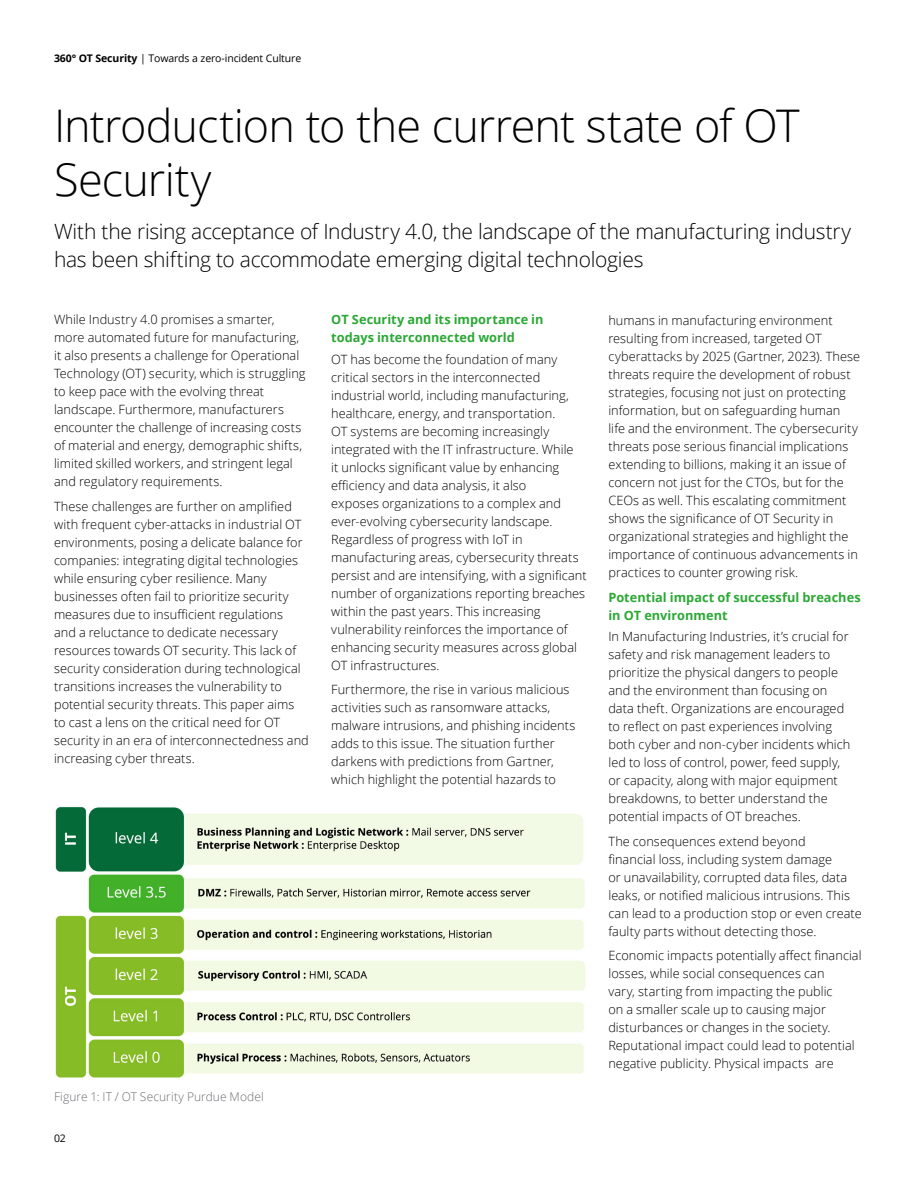
<style>
.page{position:relative;width:918px;height:1188px;background:#fff}
.page>*{position:absolute;margin:0;border:0;box-sizing:border-box;transform-origin:0 0}
.t1{font:300 45px/54px "Open Sans";letter-spacing:-.02em;color:#000}
.t2{font:300 21px/27px "Open Sans";letter-spacing:-.015em;color:#000}
.t3{font:300 12.75px/18px "Open Sans";letter-spacing:.005em;color:#000}
.t4{font:700 12.75px/18px "Open Sans";color:#2ba835}
.t5{font:300 12px "Open Sans";letter-spacing:.005em;color:#6a6c71}
.t6{font:10.5px "Open Sans";letter-spacing:-.01em;color:#000}
.s1{font-weight:700}
</style>
<div class="page">
<img style="left:55px;top:806px;width:530px;height:272px">
<p class="t6" style="left:54px;top:51px;width:249px"><span class="s1">360° OT Security</span> | Towards a zero-incident Culture</p>
<h1 class="t1" style="left:54px;top:98px;width:747px">Introduction to the current state of OT<br>Security</h1>
<h2 class="t2" style="left:54px;top:218px;width:799px">With the rising acceptance of Industry 4.0, the landscape of the manufacturing industry has been shifting to accommodate emerging digital technologies</h2>
<p class="t3" style="left:54px;top:310px;width:253px">While Industry 4.0 promises a smarter, more automated future for manufacturing, it also presents a challenge for Operational Technology (OT) security, which is struggling to keep pace with the evolving threat landscape. Furthermore, manufacturers encounter the challenge of increasing costs of material and energy, demographic shifts, limited skilled workers, and stringent legal and regulatory requirements.</p>
<p class="t3" style="left:54px;top:497px;width:256px">These challenges are further on amplified with frequent cyber-attacks in industrial OT environments, posing a delicate balance for companies: integrating digital technologies while ensuring cyber resilience. Many businesses often fail to prioritize security measures due to insufficient regulations<br>and a reluctance to dedicate necessary resources towards OT security. This lack of security consideration during technological transitions increases the vulnerability to potential security threats. This paper aims to cast a lens on the critical need for OT security in an era of interconnectedness and increasing cyber threats.</p>
<p class="t5" style="left:54px;top:1088px;width:211px">Figure 1: IT / OT Security Purdue Model</p>
<p class="t6" style="left:54px;top:1131px;width:13px">02</p>
<p class="t4" style="left:331px;top:310px;width:214px">OT Security and its importance in todays interconnected world</p>
<p class="t3" style="left:331px;top:350px;width:257px">OT has become the foundation of many critical sectors in the interconnected industrial world, including manufacturing, healthcare, energy, and transportation.<br>OT systems are becoming increasingly integrated with the IT infrastructure. While<br>it unlocks significant value by enhancing efficiency and data analysis, it also<br>exposes organizations to a complex and ever-evolving cybersecurity landscape.<br>Regardless of progress with IoT in manufacturing areas, cybersecurity threats persist and are intensifying, with a significant number of organizations reporting breaches within the past years. This increasing vulnerability reinforces the importance of enhancing security measures across global OT infrastructures.</p>
<p class="t3" style="left:331px;top:680px;width:246px">Furthermore, the rise in various malicious activities such as ransomware attacks, malware intrusions, and phishing incidents adds to this issue. The situation further darkens with predictions from Gartner, which highlight the potential hazards to</p>
<p class="t3" style="left:608px;top:311px;width:253px">humans in manufacturing environment resulting from increased, targeted OT cyberattacks by 2025 (Gartner, 2023). These threats require the development of robust strategies, focusing not just on protecting information, but on safeguarding human life and the environment. The cybersecurity threats pose serious financial implications extending to billions, making it an issue of concern not just for the CTOs, but for the CEOs as well. This escalating commitment shows the significance of OT Security in organizational strategies and highlight the importance of continuous advancements in practices to counter growing risk.</p>
<p class="t4" style="left:608px;top:588px;width:254px">Potential impact of successful breaches in OT environment</p>
<p class="t3" style="left:608px;top:627px;width:244px">In Manufacturing Industries, it’s crucial for safety and risk management leaders to prioritize the physical dangers to people and the environment than focusing on data theft. Organizations are encouraged to reflect on past experiences involving both cyber and non-cyber incidents which led to loss of control, power, feed supply, or capacity, along with major equipment breakdowns, to better understand the potential impacts of OT breaches.</p>
<p class="t3" style="left:608px;top:832px;width:255px">The consequences extend beyond<br>financial loss, including system damage<br>or unavailability, corrupted data files, data leaks, or notified malicious intrusions. This can lead to a production stop or even create faulty parts without detecting those.</p>
<p class="t3" style="left:608px;top:946px;width:255px">Economic impacts potentially affect financial losses, while social consequences can<br>vary, starting from impacting the public<br>on a smaller scale up to causing major disturbances or changes in the society.<br>Reputational impact could lead to potential negative publicity. Physical impacts are</p>
</div>
